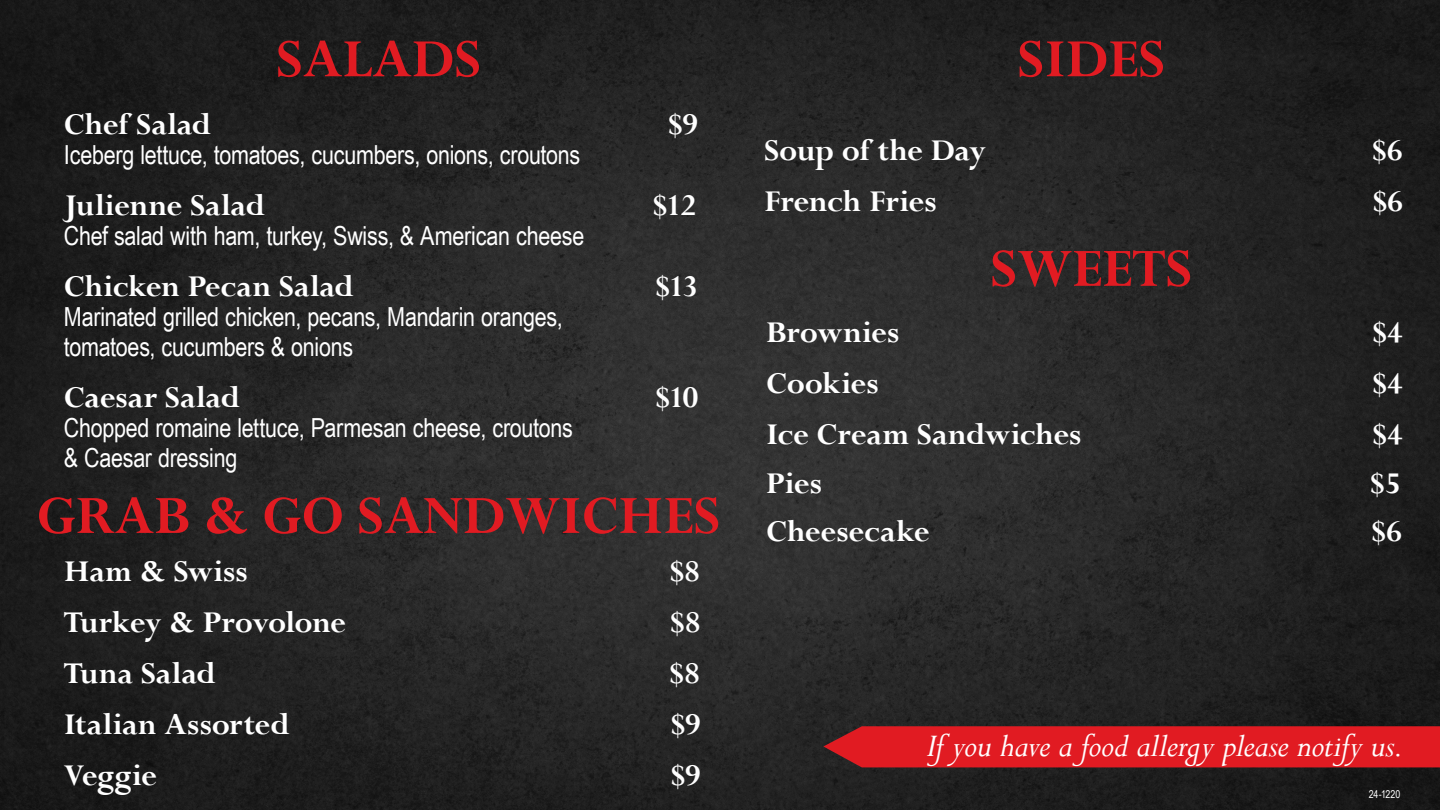
<style>
.page{position:relative;width:1440px;height:810px;background:#fff}
.page>*{position:absolute;margin:0;border:0;box-sizing:border-box;transform-origin:0 0}
.t1{font:700 59.4px "Perpetua";letter-spacing:-.005em;color:#e11b22}
.t2{font:italic 36px "Perpetua";letter-spacing:-.01em;color:#fff}
.t3{font:700 33.75px "Perpetua";letter-spacing:-.005em;color:#fff}
.t4{font:700 33.75px "Perpetua";letter-spacing:-.025em;color:#fff}
.t5{font:26.25px/30px "Arial Narrow";letter-spacing:-.01em;color:#fff}
.t6{font:10.8px "Arial Narrow";letter-spacing:-.015em;color:#fff}
</style>
<div class="page">
<img style="left:0;top:0;width:1440px;height:810px">
<div style="left:823px;top:726px;width:617px;height:41px;background:#e11b22"></div>
<h1 class="t1" style="left:276px;top:22px;width:207px">SALADS</h1>
<h1 class="t1" style="left:1017px;top:22px;width:150px">SIDES</h1>
<p class="t3" style="left:64px;top:103px;width:149px">Chef Salad</p>
<p class="t3" style="left:668px;top:103px;width:32px">$9</p>
<p class="t5" style="left:64px;top:139px;width:518px">Iceberg lettuce, tomatoes, cucumbers, onions, croutons</p>
<p class="t3" style="left:64px;top:184px;width:203px">Julienne Salad</p>
<p class="t3" style="left:653px;top:184px;width:45px">$12</p>
<p class="t5" style="left:64px;top:220px;width:522px">Chef salad with ham, turkey, Swiss, &amp; American cheese</p>
<p class="t3" style="left:64px;top:265px;width:292px">Chicken Pecan Salad</p>
<p class="t3" style="left:655px;top:265px;width:44px">$13</p>
<p class="t5" style="left:64px;top:301px;width:500px">Marinated grilled chicken, pecans, Mandarin oranges, tomatoes, cucumbers &amp; onions</p>
<p class="t3" style="left:64px;top:376px;width:178px">Caesar Salad</p>
<p class="t3" style="left:655px;top:376px;width:45px">$10</p>
<p class="t5" style="left:64px;top:412px;width:510px">Chopped romaine lettuce, Parmesan cheese, croutons &amp; Caesar dressing</p>
<h1 class="t1" style="left:37px;top:478px;width:686px">GRAB &amp; GO SANDWICHES</h1>
<p class="t3" style="left:64px;top:550px;width:185px">Ham &amp; Swiss</p>
<p class="t3" style="left:669px;top:550px;width:32px">$8</p>
<p class="t4" style="left:64px;top:601px;width:284px">Turkey &amp; Provolone</p>
<p class="t3" style="left:670px;top:601px;width:32px">$8</p>
<p class="t3" style="left:64px;top:652px;width:153px">Tuna Salad</p>
<p class="t3" style="left:669px;top:652px;width:32px">$8</p>
<p class="t3" style="left:64px;top:703px;width:227px">Italian Assorted</p>
<p class="t3" style="left:670px;top:703px;width:32px">$9</p>
<p class="t3" style="left:64px;top:754px;width:95px">Veggie</p>
<p class="t3" style="left:670px;top:754px;width:32px">$9</p>
<p class="t3" style="left:764px;top:129px;width:223px">Soup of the Day</p>
<p class="t3" style="left:1372px;top:129px;width:32px">$6</p>
<p class="t3" style="left:764px;top:180px;width:174px">French Fries</p>
<p class="t3" style="left:1372px;top:180px;width:32px">$6</p>
<h1 class="t1" style="left:990px;top:231px;width:204px">SWEETS</h1>
<p class="t3" style="left:766px;top:311px;width:135px">Brownies</p>
<p class="t3" style="left:1372px;top:311px;width:33px">$4</p>
<p class="t3" style="left:766px;top:362px;width:114px">Cookies</p>
<p class="t3" style="left:1372px;top:362px;width:33px">$4</p>
<p class="t3" style="left:766px;top:413px;width:317px">Ice Cream Sandwiches</p>
<p class="t3" style="left:1372px;top:413px;width:33px">$4</p>
<p class="t3" style="left:766px;top:462px;width:57px">Pies</p>
<p class="t3" style="left:1370px;top:462px;width:32px">$5</p>
<p class="t3" style="left:766px;top:510px;width:165px">Cheesecake</p>
<p class="t3" style="left:1371px;top:510px;width:32px">$6</p>
<h2 class="t2" style="left:927px;top:723px;width:478px">If you have a food allergy please notify us.</h2>
<p class="t6" style="left:1369px;top:786px;width:33px">24-1220</p>
</div>
